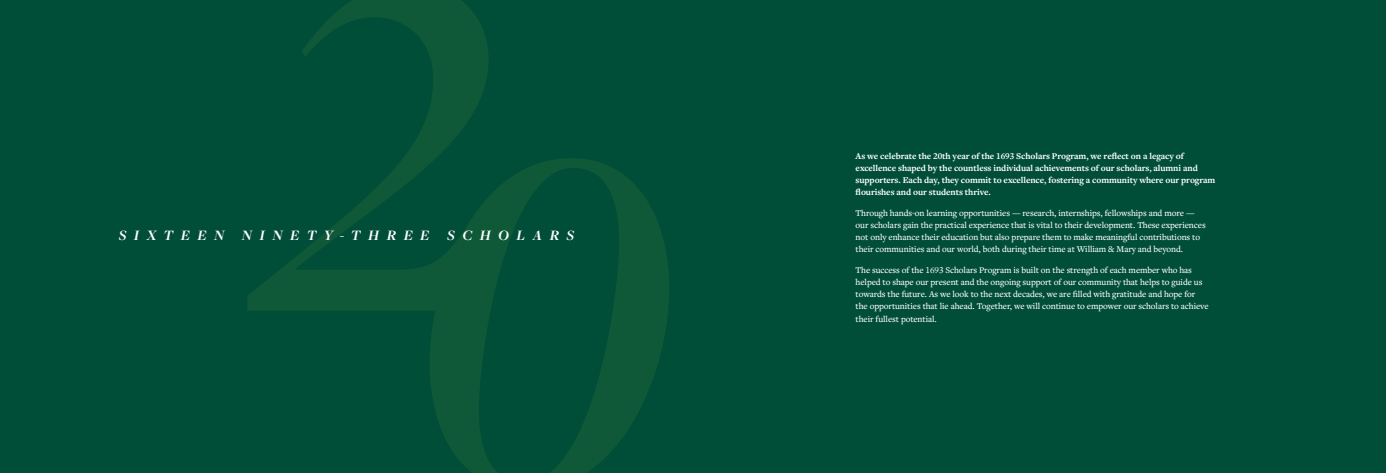
<style>
.page{position:relative;width:1386px;height:473px;background:#fff}
.page>*{position:absolute;margin:0;border:0;box-sizing:border-box;transform-origin:0 0}
.t1{font:italic 700 14.88px "Freight Disp Pro";letter-spacing:.5em;color:#fff}
.t2{font:500 9.19px/12.2px "Freight Text Pro";letter-spacing:-.01em;color:#fff}
.t3{font:700 9.19px/12.2px "Freight Text Pro";letter-spacing:-.01em;color:#fff}
</style>
<div class="page">
<div style="left:0;top:0;width:1386px;height:472px;background:#004e38"></div>
<svg style="left:248px;top:0;width:421px;height:472px"></svg>
<h1 class="t1" style="left:119px;top:226px;width:457px">SIXTEEN NINETY-THREE SCHOLARS</h1>
<p class="t3" style="left:856px;top:149px;width:361px">As we celebrate the 20th year of the 1693 Scholars Program, we reflect on a legacy of excellence shaped by the countless individual achievements of our scholars, alumni and supporters. Each day, they commit to excellence, fostering a community where our program flourishes and our students thrive.</p>
<p class="t2" style="left:856px;top:206px;width:352px">Through hands-on learning opportunities — research, internships, fellowships and more — our scholars gain the practical experience that is vital to their development. These experiences not only enhance their education but also prepare them to make meaningful contributions to their communities and our world, both during their time at William &amp; Mary and beyond.</p>
<p class="t2" style="left:856px;top:263px;width:355px">The success of the 1693 Scholars Program is built on the strength of each member who has helped to shape our present and the ongoing support of our community that helps to guide us towards the future. As we look to the next decades, we are filled with gratitude and hope for the opportunities that lie ahead. Together, we will continue to empower our scholars to achieve their fullest potential.</p>
</div>
